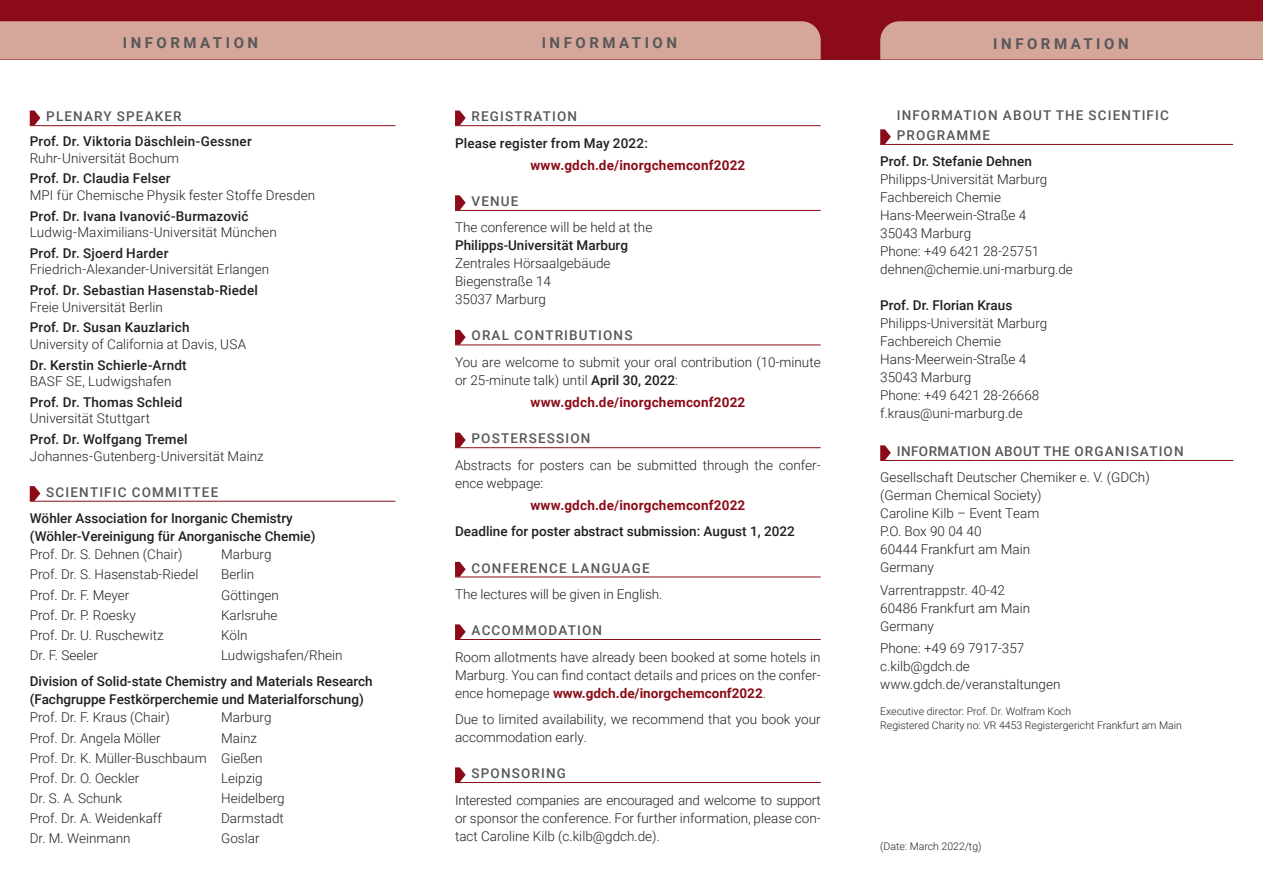
<style>
.page{position:relative;width:1263px;height:893px;background:#fff}
.page>*{position:absolute;margin:0;border:0;box-sizing:border-box;transform-origin:0 0}
.t1{font:700 15px "Roboto";letter-spacing:.235em;color:#57585a}
.t2{font:300 13.5px/18px "Roboto";color:#231f20}
.t3{font:500 13.5px/18px "Roboto";color:#231f20}
.t4{font:500 13.5px/19.5px "Roboto";letter-spacing:.085em;color:#57585a}
.t5{font:700 13.5px "Roboto";letter-spacing:.015em;color:#8b0c18}
.t6{font:500 13.5px "Roboto";letter-spacing:.035em;color:#57585a}
.t7{font:300 10.5px/13.5px "Roboto";color:#231f20}
.s1{font-weight:500}
.s2{font-weight:700;color:#8b0c18}
</style>
<div class="page">
<div style="left:0;top:0;width:1263px;height:60px;background:#8b0c18"></div>
<div style="left:0;top:21px;width:821px;height:39px;background:#d5a69a"></div>
<div style="left:880px;top:21px;width:383px;height:39px;background:#d5a69a"></div>
<hr style="left:30px;top:125px;width:365px;height:1px;background:#8b0c18">
<hr style="left:30px;top:501px;width:365px;height:1px;background:#8b0c18">
<svg style="left:30px;top:111px;width:10px;height:14px"></svg>
<svg style="left:30px;top:486px;width:10px;height:15px"></svg>
<hr style="left:880px;top:144px;width:353px;height:1px;background:#8b0c18">
<hr style="left:880px;top:460px;width:353px;height:1px;background:#8b0c18">
<svg style="left:880px;top:129px;width:11px;height:15px"></svg>
<svg style="left:880px;top:445px;width:11px;height:15px"></svg>
<hr style="left:455px;top:125px;width:366px;height:1px;background:#8b0c18">
<hr style="left:455px;top:210px;width:366px;height:1px;background:#8b0c18">
<hr style="left:455px;top:345px;width:366px;height:1px;background:#8b0c18">
<hr style="left:455px;top:447px;width:366px;height:1px;background:#8b0c18">
<hr style="left:455px;top:577px;width:366px;height:1px;background:#8b0c18">
<hr style="left:455px;top:639px;width:366px;height:1px;background:#8b0c18">
<hr style="left:455px;top:782px;width:366px;height:1px;background:#8b0c18">
<svg style="left:455px;top:111px;width:11px;height:14px"></svg>
<svg style="left:455px;top:195px;width:11px;height:15px"></svg>
<svg style="left:455px;top:330px;width:11px;height:15px"></svg>
<svg style="left:455px;top:433px;width:11px;height:14px"></svg>
<svg style="left:455px;top:562px;width:11px;height:15px"></svg>
<svg style="left:455px;top:624px;width:11px;height:15px"></svg>
<svg style="left:455px;top:767px;width:11px;height:15px"></svg>
<p class="t1" style="left:123px;top:32px;width:137px">INFORMATION</p>
<p class="t1" style="left:542px;top:32px;width:137px">INFORMATION</p>
<p class="t4" style="left:46px;top:106px;width:137px">PLENARY SPEAKER</p>
<p class="t3" style="left:30px;top:132px;width:223px">Prof. Dr. Viktoria Däschlein-Gessner</p>
<p class="t2" style="left:30px;top:148px;width:151px">Ruhr-Universität Bochum</p>
<p class="t3" style="left:30px;top:169px;width:142px">Prof. Dr. Claudia Felser</p>
<p class="t2" style="left:30px;top:186px;width:287px">MPI für Chemische Physik fester Stoffe Dresden</p>
<p class="t3" style="left:30px;top:206px;width:220px">Prof. Dr. Ivana Ivanović-Burmazović</p>
<p class="t2" style="left:30px;top:223px;width:248px">Ludwig-Maximilians-Universität München</p>
<p class="t3" style="left:30px;top:244px;width:140px">Prof. Dr. Sjoerd Harder</p>
<p class="t2" style="left:30px;top:260px;width:241px">Friedrich-Alexander-Universität Erlangen</p>
<p class="t3" style="left:30px;top:281px;width:230px">Prof. Dr. Sebastian Hasenstab-Riedel</p>
<p class="t2" style="left:30px;top:297px;width:135px">Freie Universität Berlin</p>
<p class="t3" style="left:30px;top:318px;width:161px">Prof. Dr. Susan Kauzlarich</p>
<p class="t2" style="left:30px;top:335px;width:218px">University of California at Davis, USA</p>
<p class="t3" style="left:30px;top:355px;width:158px">Dr. Kerstin Schierle-Arndt</p>
<p class="t2" style="left:30px;top:372px;width:143px">BASF SE, Ludwigshafen</p>
<p class="t3" style="left:30px;top:393px;width:154px">Prof. Dr. Thomas Schleid</p>
<p class="t2" style="left:30px;top:409px;width:122px">Universität Stuttgart</p>
<p class="t3" style="left:30px;top:430px;width:159px">Prof. Dr. Wolfgang Tremel</p>
<p class="t2" style="left:30px;top:446px;width:235px">Johannes-Gutenberg-Universität Mainz</p>
<p class="t4" style="left:46px;top:482px;width:174px">SCIENTIFIC COMMITTEE</p>
<p class="t3" style="left:30px;top:509px;width:287px">Wöhler Association for Inorganic Chemistry (Wöhler-Vereinigung für Anorganische Chemie)</p>
<p class="t2" style="left:30px;top:545px;width:154px">Prof. Dr. S. Dehnen (Chair)</p>
<p class="t2" style="left:221px;top:545px;width:52px">Marburg</p>
<p class="t2" style="left:30px;top:565px;width:170px">Prof. Dr. S. Hasenstab-Riedel</p>
<p class="t2" style="left:221px;top:565px;width:35px">Berlin</p>
<p class="t2" style="left:30px;top:585px;width:101px">Prof. Dr. F. Meyer</p>
<p class="t2" style="left:221px;top:585px;width:59px">Göttingen</p>
<p class="t2" style="left:30px;top:605px;width:107px">Prof. Dr. P. Roesky</p>
<p class="t2" style="left:221px;top:605px;width:58px">Karlsruhe</p>
<p class="t2" style="left:30px;top:625px;width:135px">Prof. Dr. U. Ruschewitz</p>
<p class="t2" style="left:221px;top:625px;width:28px">Köln</p>
<p class="t2" style="left:30px;top:646px;width:70px">Dr. F. Seeler</p>
<p class="t2" style="left:221px;top:646px;width:123px">Ludwigshafen/Rhein</p>
<p class="t3" style="left:30px;top:672px;width:344px">Division of Solid-state Chemistry and Materials Research (Fachgruppe Festkörperchemie und Materialforschung)</p>
<p class="t2" style="left:30px;top:708px;width:142px">Prof. Dr. F. Kraus (Chair)</p>
<p class="t2" style="left:221px;top:708px;width:52px">Marburg</p>
<p class="t2" style="left:30px;top:728px;width:132px">Prof. Dr. Angela Möller</p>
<p class="t2" style="left:30px;top:727px;width:234px;line-height:20.1px;text-indent:191px">Mainz<br>Prof. Dr. K. Müller-Buschbaum Gießen<br>Prof. Dr. O. Oeckler</p>
<p class="t2" style="left:221px;top:768px;width:43px">Leipzig</p>
<p class="t2" style="left:30px;top:789px;width:94px">Dr. S. A. Schunk</p>
<p class="t2" style="left:221px;top:789px;width:65px">Heidelberg</p>
<p class="t2" style="left:30px;top:809px;width:134px">Prof. Dr. A. Weidenkaff</p>
<p class="t2" style="left:221px;top:809px;width:64px">Darmstadt</p>
<p class="t2" style="left:30px;top:829px;width:102px">Dr. M. Weinmann</p>
<p class="t2" style="left:221px;top:829px;width:40px">Goslar</p>
<p class="t4" style="left:471px;top:106px;width:107px">REGISTRATION</p>
<p class="t3" style="left:455px;top:133px;width:194px">Please register from May 2022:</p>
<p class="t5" style="left:530px;top:156px;width:217px">www.gdch.de/inorgchemconf2022</p>
<p class="t4" style="left:471px;top:191px;width:48px">VENUE</p>
<p class="t2" style="left:455px;top:218px;width:199px">The conference will be held at the</p>
<p class="t3" style="left:455px;top:236px;width:174px">Philipps-Universität Marburg</p>
<p class="t2" style="left:455px;top:254px;width:157px">Zentrales Hörsaalgebäude<br>Biegenstraße 14<br>35037 Marburg</p>
<p class="t4" style="left:471px;top:325px;width:162px">ORAL CONTRIBUTIONS</p>
<p class="t2" style="left:455px;top:353px;width:367px">You are welcome to submit your oral contribution (10-minute or 25-minute talk) until <span class="s1">April 30, 2022</span>:</p>
<p class="t5" style="left:530px;top:393px;width:217px">www.gdch.de/inorgchemconf2022</p>
<p class="t4" style="left:471px;top:428px;width:120px">POSTERSESSION</p>
<p class="t2" style="left:455px;top:455px;width:367px">Abstracts for posters can be submitted through the confer&shy;ence webpage:</p>
<p class="t5" style="left:530px;top:496px;width:217px">www.gdch.de/inorgchemconf2022</p>
<p class="t3" style="left:455px;top:522px;width:341px">Deadline for poster abstract submission: August 1, 2022</p>
<p class="t4" style="left:471px;top:557px;width:180px">CONFERENCE LANGUAGE</p>
<p class="t2" style="left:455px;top:585px;width:209px">The lectures will be given in English.</p>
<p class="t4" style="left:471px;top:620px;width:132px">ACCOMMODATION</p>
<p class="t2" style="left:455px;top:647px;width:367px;text-align:justify">Room allotments have already been booked at some hotels in Marburg. You can find contact details and prices on the confer&shy;ence homepage <span class="s2">www.gdch.de/inorgchemconf2022</span>.</p>
<p class="t2" style="left:455px;top:710px;width:367px">Due to limited availability, we recommend that you book your accommodation early.</p>
<p class="t4" style="left:471px;top:763px;width:96px">SPONSORING</p>
<p class="t2" style="left:455px;top:790px;width:367px;text-align:justify">Interested companies are encouraged and welcome to support or sponsor the conference. For further information, please con&shy;tact Caroline Kilb (c.kilb@gdch.de).</p>
<p class="t1" style="left:993px;top:33px;width:137px">INFORMATION</p>
<p class="t4" style="left:897px;top:105px;width:274px">INFORMATION ABOUT THE SCIENTIFIC<br>PROGRAMME</p>
<p class="t3" style="left:880px;top:152px;width:153px">Prof. Dr. Stefanie Dehnen</p>
<p class="t2" style="left:880px;top:170px;width:194px">Philipps-Universität Marburg<br>Fachbereich Chemie<br>Hans-Meerwein-Straße 4<br>35043 Marburg<br>Phone: +49 6421 28-25751 dehnen@chemie.uni-marburg.de</p>
<p class="t3" style="left:880px;top:296px;width:134px">Prof. Dr. Florian Kraus</p>
<p class="t2" style="left:880px;top:314px;width:169px">Philipps-Universität Marburg<br>Fachbereich Chemie<br>Hans-Meerwein-Straße 4<br>35043 Marburg<br>Phone: +49 6421 28-26668 f.kraus@uni-marburg.de</p>
<p class="t6" style="left:897px;top:442px;width:288px">INFORMATION ABOUT THE ORGANISATION</p>
<p class="t2" style="left:880px;top:468px;width:271px">Gesellschaft Deutscher Chemiker e. V. (GDCh) (German Chemical Society)<br>Caroline Kilb – Event Team<br>P.O. Box 90 04 40<br>60444 Frankfurt am Main<br>Germany</p>
<p class="t2" style="left:880px;top:580px;width:151px">Varrentrappstr. 40-42<br>60486 Frankfurt am Main<br>Germany</p>
<p class="t2" style="left:880px;top:639px;width:182px">Phone: +49 69 7917-357 c.kilb@gdch.de www.gdch.de/veranstaltungen</p>
<p class="t7" style="left:880px;top:704px;width:303px">Executive director: Prof. Dr. Wolfram Koch<br>Registered Charity no: VR 4453 Registergericht Frankfurt am Main</p>
<p class="t7" style="left:880px;top:840px;width:103px">(Date: March 2022/tg)</p>
</div>
